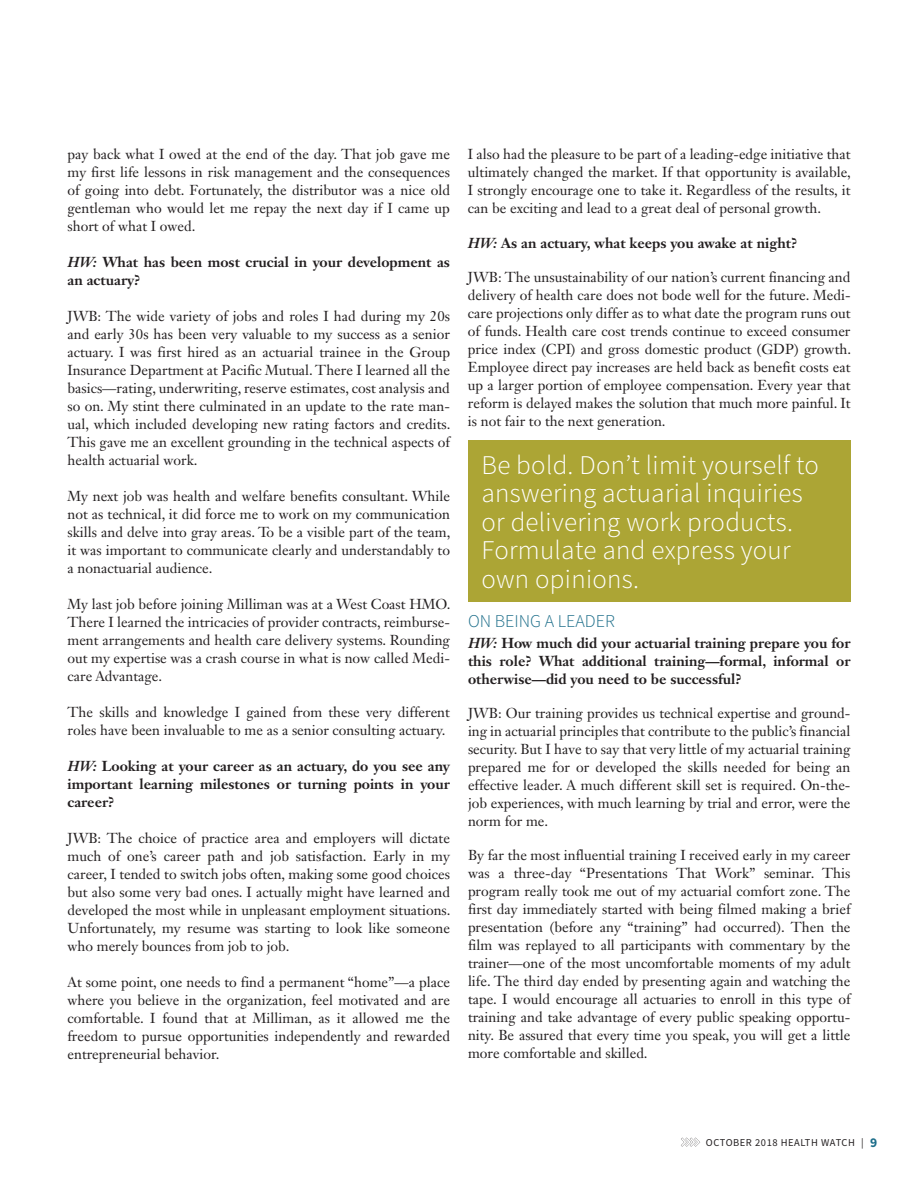
<style>
.page{position:relative;width:918px;height:1188px;background:#fff}
.page>*{position:absolute;margin:0;border:0;box-sizing:border-box;transform-origin:0 0}
.t1{font:300 27px/28.5px "Source Sans Pro";letter-spacing:.01em;color:#fff}
.t2{font:300 18px "Source Sans Pro";color:#1d6e8a}
.t3{font:14.25px/18px "Janson Text LT Std";color:#231f20;text-align:justify}
.t4{font:700 14.25px/18px "Janson Text LT Std";color:#231f20;text-align:justify}
.t5{font:10.5px "Source Sans Pro";letter-spacing:.05em;color:#231f20}
.s1{font-style:italic}
.s2{font-weight:700;font-size:13.5px;color:#1d6e8a}
</style>
<div class="page">
<svg style="left:681px;top:1138px;width:19px;height:9px"></svg>
<div style="left:468px;top:440px;width:382px;height:161px;background:#aca535"></div>
<p class="t3" style="left:68px;top:145px;width:384px">pay back what I owed at the end of the day. That job gave me my first life lessons in risk management and the consequences of going into debt. Fortunately, the distributor was a nice old gentleman who would let me repay the next day if I came up short of what I owed.</p>
<p class="t4" style="left:68px;top:253px;width:384px"><span class="s1">HW:</span> What has been most crucial in your development as an actuary?</p>
<p class="t3" style="left:68px;top:307px;width:384px">JWB: The wide variety of jobs and roles I had during my 20s and early 30s has been very valuable to my success as a senior actuary. I was first hired as an actuarial trainee in the Group Insurance Department at Pacific Mutual. There I learned all the basics—rating, underwriting, reserve estimates, cost analysis and so on. My stint there culminated in an update to the rate man&shy;ual, which included developing new rating factors and credits.<br>This gave me an excellent grounding in the technical aspects of health actuarial work.</p>
<p class="t3" style="left:68px;top:487px;width:384px">My next job was health and welfare benefits consultant. While not as technical, it did force me to work on my communication skills and delve into gray areas. To be a visible part of the team, it was important to communicate clearly and understandably to a nonactuarial audience.</p>
<p class="t3" style="left:68px;top:595px;width:385px">My last job before joining Milliman was at a West Coast HMO.<br>There I learned the intricacies of provider contracts, reimburse&shy;ment arrangements and health care delivery systems. Rounding out my expertise was a crash course in what is now called Medi&shy;care Advantage.</p>
<p class="t3" style="left:68px;top:703px;width:384px">The skills and knowledge I gained from these very different roles have been invaluable to me as a senior consulting actuary.</p>
<p class="t4" style="left:68px;top:757px;width:384px"><span class="s1">HW:</span> Looking at your career as an actuary, do you see any important learning milestones or turning points in your career?</p>
<p class="t3" style="left:68px;top:829px;width:385px">JWB: The choice of practice area and employers will dictate much of one’s career path and job satisfaction. Early in my career, I tended to switch jobs often, making some good choices but also some very bad ones. I actually might have learned and developed the most while in unpleasant employment situations.<br>Unfortunately, my resume was starting to look like someone who merely bounces from job to job.</p>
<p class="t3" style="left:68px;top:973px;width:384px">At some point, one needs to find a permanent “home”—a place where you believe in the organization, feel motivated and are comfortable. I found that at Milliman, as it allowed me the freedom to pursue opportunities independently and rewarded entrepreneurial behavior.</p>
<p class="t3" style="left:468px;top:145px;width:385px">I also had the pleasure to be part of a leading-edge initiative that ultimately changed the market. If that opportunity is available, I strongly encourage one to take it. Regardless of the results, it can be exciting and lead to a great deal of personal growth.</p>
<p class="t4" style="left:468px;top:234px;width:331px"><span class="s1">HW:</span> As an actuary, what keeps you awake at night?</p>
<p class="t3" style="left:468px;top:268px;width:385px">JWB: The unsustainability of our nation’s current financing and delivery of health care does not bode well for the future. Medi&shy;care projections only differ as to what date the program runs out of funds. Health care cost trends continue to exceed consumer price index (CPI) and gross domestic product (GDP) growth.<br>Employee direct pay increases are held back as benefit costs eat up a larger portion of employee compensation. Every year that reform is delayed makes the solution that much more painful. It is not fair to the next generation.</p>
<h1 class="t1" style="left:482px;top:451px;width:339px">Be bold. Don’t limit yourself to answering actuarial inquiries or delivering work products.<br>Formulate and express your own opinions.</h1>
<p class="t2" style="left:468px;top:610px;width:149px">ON BEING A LEADER</p>
<p class="t4" style="left:468px;top:633px;width:384px"><span class="s1">HW:</span> How much did your actuarial training prepare you for this role? What additional training—formal, informal or otherwise—did you need to be successful?</p>
<p class="t3" style="left:468px;top:704px;width:384px">JWB: Our training provides us technical expertise and ground&shy;ing in actuarial principles that contribute to the public’s financial security. But I have to say that very little of my actuarial training prepared me for or developed the skills needed for being an effective leader. A much different skill set is required. On- the&shy;job experiences, with much learning by trial and error, were the norm for me.</p>
<p class="t3" style="left:468px;top:846px;width:384px">By far the most influential training I received early in my career was a three-day “Presentations That Work” seminar. This program really took me out of my actuarial comfort zone. The first day immediately started with being filmed making a brief presentation (before any “training” had occurred). Then the film was replayed to all participants with commentary by the trainer—one of the most uncomfortable moments of my adult life. The third day ended by presenting again and watching the tape. I would encourage all actuaries to enroll in this type of training and take advantage of every public speaking opportu&shy;nity. Be assured that every time you speak, you will get a little more comfortable and skilled.</p>
<p class="t5" style="left:706px;top:1136px;width:173px">OCTOBER 2018 HEALTH WATCH | <span class="s2">9</span></p>
</div>
